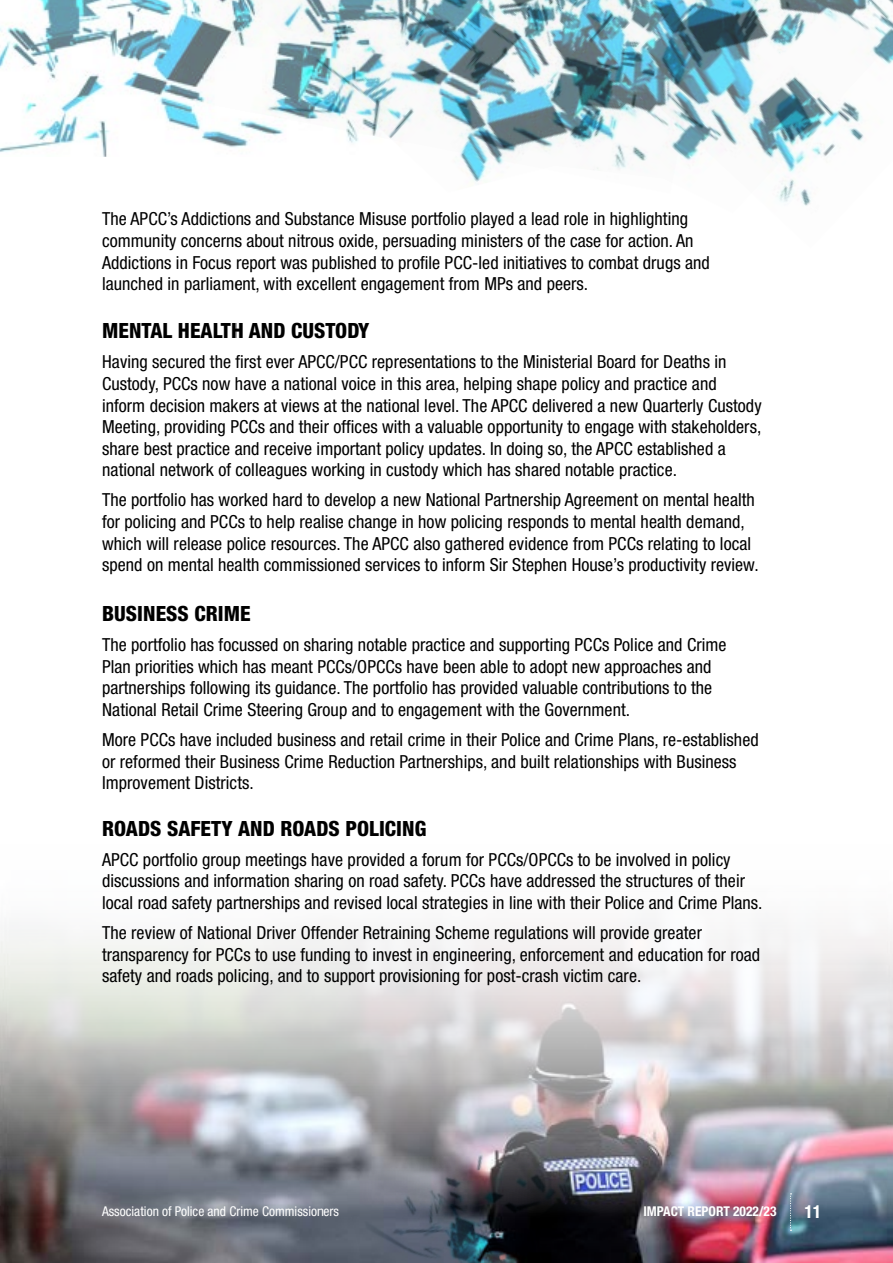
<style>
.page{position:relative;width:893px;height:1263px;background:#fff}
.page>*{position:absolute;margin:0;border:0;box-sizing:border-box;transform-origin:0 0}
.Body_Bold_CAPS{font:800 condensed 21px "Helvetica Neue LT Std";letter-spacing:.005em;color:#000}
.body{font:condensed 18px/21.6px "Helvetica Neue LT Std";letter-spacing:.005em;color:#000}
.t1{font:700 condensed 18px "Helvetica Neue LT Std";color:#fff}
.t2{font:condensed 13.5px "Helvetica Neue LT Std";color:#fff}
.t3{font:700 condensed 13.5px "Helvetica Neue LT Std";color:#fff}
</style>
<div class="page">
<img style="left:0;top:922px;width:893px;height:341px">
<svg style="left:790px;top:1193px;width:1px;height:38px"></svg>
<img style="left:342px;top:1143px;width:306px;height:120px">
<img style="left:0;top:0;width:244px;height:157px">
<img style="left:244px;top:0;width:645px;height:206px">
<p class="body" style="left:102px;top:208px;width:609px">The APCC’s Addictions and Substance Misuse portfolio played a lead role in highlighting community concerns about nitrous oxide, persuading ministers of the case for action. An Addictions in Focus report was published to profile PCC-led initiatives to combat drugs and launched in parliament, with excellent engagement from MPs and peers.</p>
<h3 class="Body_Bold_CAPS" style="left:102px;top:318px;width:269px">MENTAL HEALTH AND CUSTODY</h3>
<p class="body" style="left:102px;top:351px;width:661px">Having secured the first ever APCC/PCC representations to the Ministerial Board for Deaths in Custody, PCCs now have a national voice in this area, helping shape policy and practice and inform decision makers at views at the national level. The APCC delivered a new Quarterly Custody Meeting, providing PCCs and their offices with a valuable opportunity to engage with stakeholders, share best practice and receive important policy updates. In doing so, the APCC established a national network of colleagues working in custody which has shared notable practice.</p>
<p class="body" style="left:102px;top:489px;width:658px">The portfolio has worked hard to develop a new National Partnership Agreement on mental health for policing and PCCs to help realise change in how policing responds to mental health demand, which will release police resources. The APCC also gathered evidence from PCCs relating to local spend on mental health commissioned services to inform Sir Stephen House’s productivity review.</p>
<h3 class="Body_Bold_CAPS" style="left:102px;top:600px;width:150px">BUSINESS CRIME</h3>
<p class="body" style="left:102px;top:634px;width:626px">The portfolio has focussed on sharing notable practice and supporting PCCs Police and Crime Plan priorities which has meant PCCs/OPCCs have been able to adopt new approaches and partnerships following its guidance. The portfolio has provided valuable contributions to the National Retail Crime Steering Group and to engagement with the Government.</p>
<p class="body" style="left:102px;top:729px;width:658px">More PCCs have included business and retail crime in their Police and Crime Plans, re-established or reformed their Business Crime Reduction Partnerships, and built relationships with Business<br>Improvement Districts.</p>
<h3 class="Body_Bold_CAPS" style="left:102px;top:815px;width:326px">ROADS SAFETY AND ROADS POLICING</h3>
<p class="body" style="left:102px;top:848px;width:662px">APCC portfolio group meetings have provided a forum for PCCs/OPCCs to be involved in policy discussions and information sharing on road safety. PCCs have addressed the structures of their local road safety partnerships and revised local strategies in line with their Police and Crime Plans.</p>
<p class="body" style="left:102px;top:922px;width:660px">The review of National Driver Offender Retraining Scheme regulations will provide greater transparency for PCCs to use funding to invest in engineering, enforcement and education for road safety and roads policing, and to support provisioning for post-crash victim care.</p>
<p class="t2" style="left:102px;top:1204px;width:238px">Association of Police and Crime Commissioners</p>
<p class="t3" style="left:643px;top:1203px;width:135px">IMPACT REPORT 2022/23</p>
<p class="t1" style="left:804px;top:1201px;width:19px">11</p>
</div>
